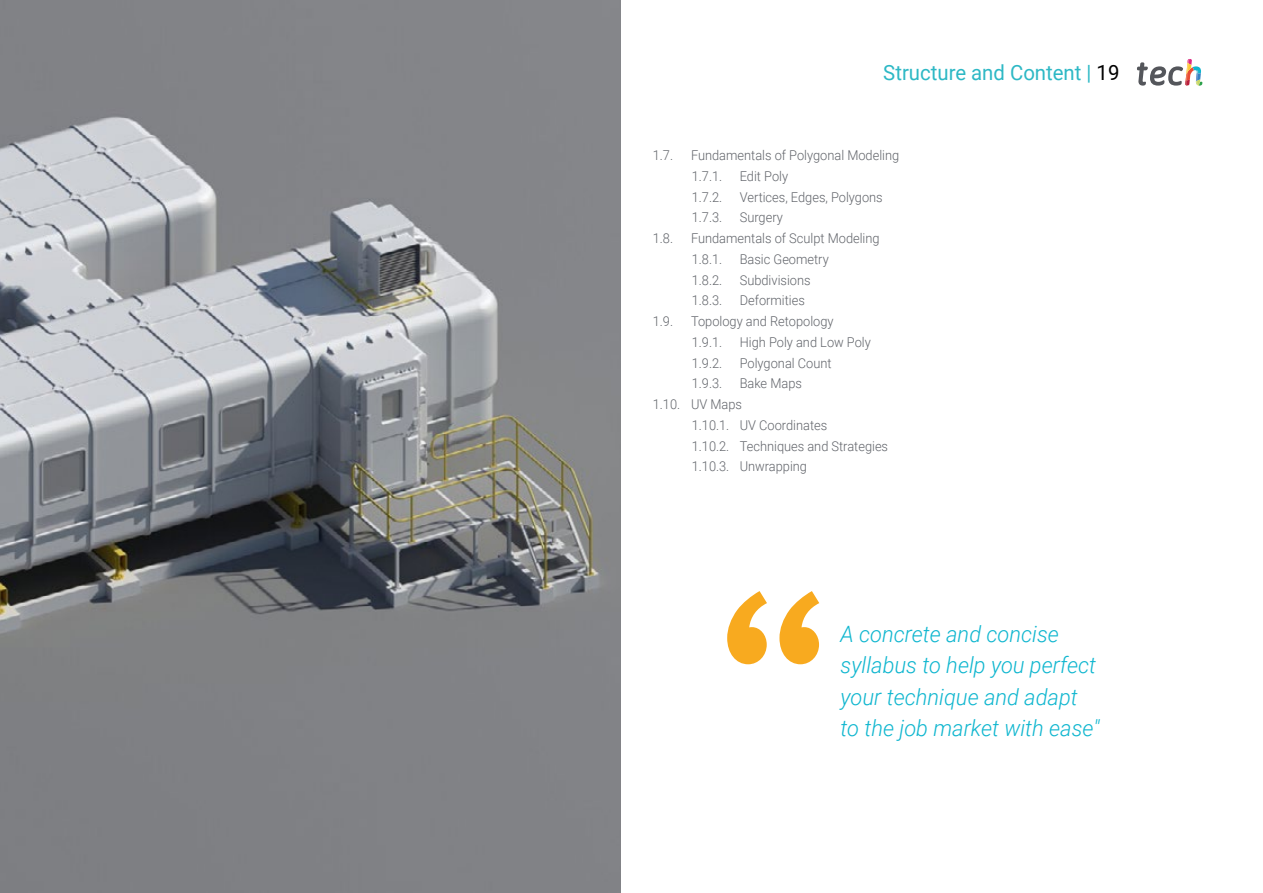
<style>
.page{position:relative;width:1263px;height:893px;background:#fff}
.page>*{position:absolute;margin:0;border:0;box-sizing:border-box;transform-origin:0 0}
.t1{font:italic 300 22.5px/31.5px "Roboto";color:#0fb6cf}
.t2{font:21px "Roboto";color:#2db8c5}
.t3{font:300 13.5px/20.7px "Roboto";color:#61646a;scale:.95 1}
.s1{color:#000}
</style>
<div class="page">
<img style="left:0;top:0;width:621px;height:893px">
<svg style="left:727px;top:591px;width:92px;height:73px"></svg>
<svg style="left:1137px;top:59px;width:65px;height:27px"></svg>
<h2 class="t2" style="left:883px;top:57px;width:238px">Structure and Content | <span class="s1">19</span></h2>
<p class="t3" style="left:653px;top:144px;width:23px">1.7.</p>
<p class="t3" style="left:691px;top:144px;width:221px">Fundamentals of Polygonal Modeling<br>1.7.1.</p>
<p class="t3" style="left:740px;top:165px;width:52px">Edit Poly</p>
<p class="t3" style="left:692px;top:186px;width:34px">1.7.2.</p>
<p class="t3" style="left:740px;top:186px;width:152px">Vertices, Edges, Polygons</p>
<p class="t3" style="left:692px;top:207px;width:34px">1.7.3.</p>
<p class="t3" style="left:740px;top:207px;width:47px">Surgery</p>
<p class="t3" style="left:653px;top:227px;width:23px">1.8.</p>
<p class="t3" style="left:691px;top:227px;width:200px">Fundamentals of Sculpt Modeling<br>1.8.1.</p>
<p class="t3" style="left:740px;top:248px;width:95px">Basic Geometry</p>
<p class="t3" style="left:692px;top:269px;width:34px">1.8.2.</p>
<p class="t3" style="left:740px;top:269px;width:76px">Subdivisions</p>
<p class="t3" style="left:692px;top:290px;width:34px">1.8.3.</p>
<p class="t3" style="left:740px;top:290px;width:70px">Deformities</p>
<p class="t3" style="left:653px;top:310px;width:23px">1.9.</p>
<p class="t3" style="left:691px;top:310px;width:152px">Topology and Retopology<br>1.9.1.</p>
<p class="t3" style="left:740px;top:331px;width:140px">High Poly and Low Poly</p>
<p class="t3" style="left:692px;top:352px;width:34px">1.9.2.</p>
<p class="t3" style="left:740px;top:352px;width:98px">Polygonal Count</p>
<p class="t3" style="left:692px;top:373px;width:34px">1.9.3.</p>
<p class="t3" style="left:653px;top:373px;width:159px;text-indent:87px">Bake Maps<br>1.10. UV Maps</p>
<p class="t3" style="left:692px;top:414px;width:208px">1.10.1. UV Coordinates<br>1.10.2. Techniques and Strategies<br>1.10.3. Unwrapping</p>
<h1 class="t1" style="left:840px;top:617px;width:260px">A concrete and concise syllabus to help you perfect your technique and adapt to the job market with ease"</h1>
</div>
